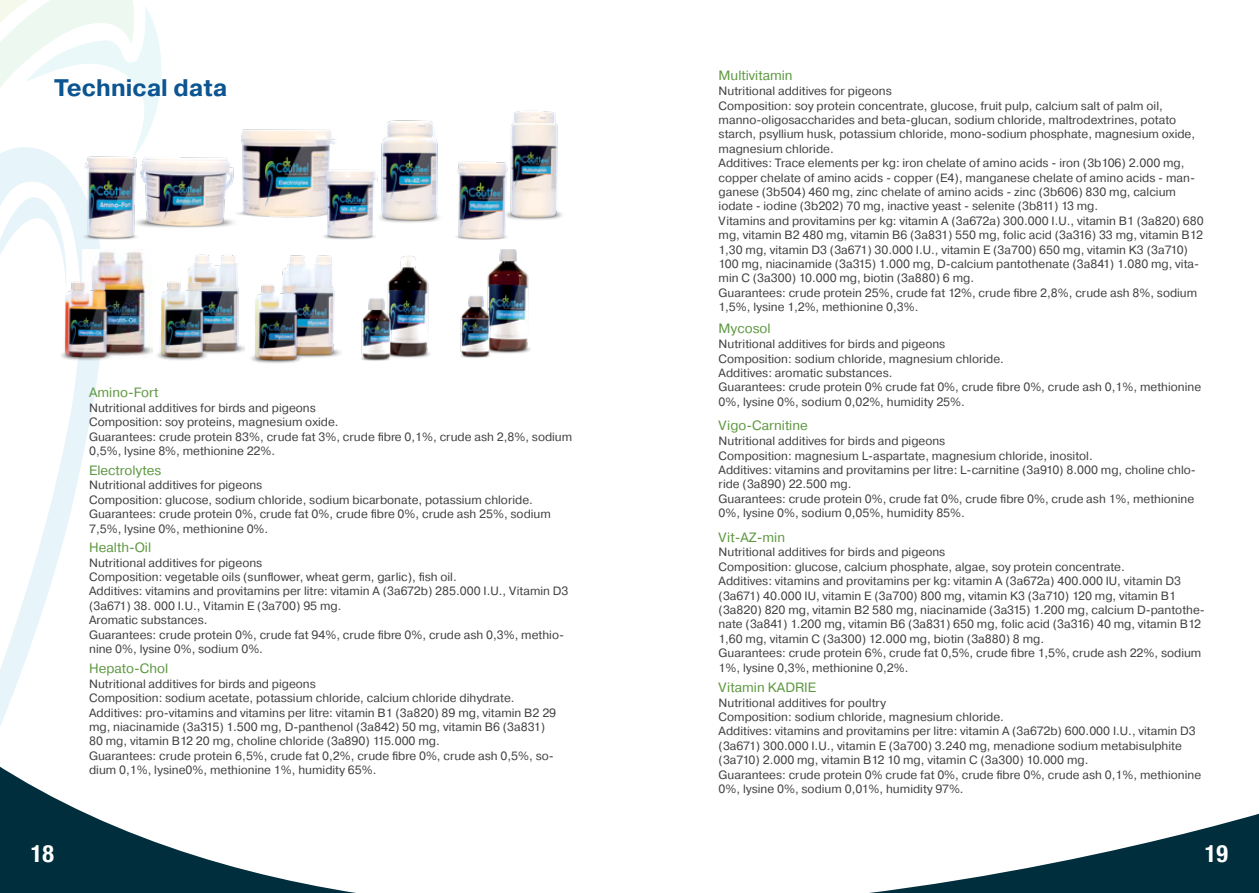
<style>
.page{position:relative;width:1259px;height:893px;background:#fff}
.page>*{position:absolute;margin:0;border:0;box-sizing:border-box;transform-origin:0 0}
.t1{font:700 24px "Pragmatica";color:#0c5591}
.t2{font:700 condensed 24px "Helvetica Neue";color:#fff}
.t3{font:13.5px "Pragmatica";color:#5e9842}
.t4{font:12px/14.4px "Pragmatica";color:#414042}
</style>
<div class="page">
<svg style="left:0;top:368px;width:99px;height:358px"></svg>
<svg style="left:0;top:0;width:162px;height:272px"></svg>
<svg style="left:0;top:766px;width:1259px;height:127px"></svg>
<img style="left:240px;top:129px;width:95px;height:89px">
<img style="left:126px;top:124px;width:114px;height:110px">
<img style="left:381px;top:120px;width:59px;height:103px">
<img style="left:510px;top:111px;width:52px;height:109px">
<img style="left:80px;top:150px;width:60px;height:96px">
<img style="left:316px;top:163px;width:69px;height:76px">
<img style="left:456px;top:160px;width:59px;height:80px">
<img style="left:83px;top:249px;width:70px;height:107px">
<img style="left:188px;top:254px;width:57px;height:100px">
<img style="left:282px;top:255px;width:60px;height:103px">
<img style="left:395px;top:256px;width:35px;height:102px">
<img style="left:492px;top:249px;width:39px;height:105px">
<img style="left:61px;top:272px;width:61px;height:96px">
<img style="left:151px;top:272px;width:67px;height:88px">
<img style="left:251px;top:275px;width:61px;height:88px">
<img style="left:361px;top:275px;width:49px;height:86px">
<img style="left:460px;top:272px;width:49px;height:86px">
<h1 class="t1" style="left:54px;top:72px;width:175px">Technical data</h1>
<p class="t3" style="left:89px;top:384px;width:71px">Amino-Fort</p>
<p class="t4" style="left:89px;top:401px;width:485px">Nutritional additives for birds and pigeons<br>Composition: soy proteins, magnesium oxide.<br>Guarantees: crude protein 83%, crude fat 3%, crude fibre 0,1%, crude ash 2,8%, sodium 0,5%, lysine 8%, methionine 22%.</p>
<p class="t4" style="left:89px;top:478px;width:463px">Nutritional additives for pigeons<br>Composition: glucose, sodium chloride, sodium bicarbonate, potassium chloride.<br>Guarantees: crude protein 0%, crude fat 0%, crude fibre 0%, crude ash 25%, sodium 7,5%, lysine 0%, methionine 0%.</p>
<p class="t4" style="left:89px;top:555px;width:481px">Nutritional additives for pigeons<br>Composition: vegetable oils (sunflower, wheat germ, garlic), fish oil.<br>Additives: vitamins and provitamins per litre: vitamin A (3a672b) 285.000 I.U., Vitamin D3 (3a671) 38. 000 I.U., Vitamin E (3a700) 95 mg.<br>Aromatic substances.<br>Guarantees: crude protein 0%, crude fat 94%, crude fibre 0%, crude ash 0,3%, methio&shy;nine 0%, lysine 0%, sodium 0%.</p>
<p class="t4" style="left:89px;top:677px;width:468px">Nutritional additives for birds and pigeons<br>Composition: sodium acetate, potassium chloride, calcium chloride dihydrate.<br>Additives: pro-vitamins and vitamins per litre: vitamin B1 (3a820) 89 mg, vitamin B2 29 mg, niacinamide (3a315) 1.500 mg, D-panthenol (3a842) 50 mg, vitamin B6 (3a831)<br>80 mg, vitamin B12 20 mg, choline chloride (3a890) 115.000 mg.<br>Guarantees: crude protein 6,5%, crude fat 0,2%, crude fibre 0%, crude ash 0,5%, so&shy;dium 0,1%, lysine0%, methionine 1%, humidity 65%.</p>
<p class="t3" style="left:89px;top:462px;width:74px">Electrolytes</p>
<p class="t3" style="left:89px;top:539px;width:64px">Health-Oil</p>
<p class="t3" style="left:89px;top:660px;width:81px">Hepato-Chol</p>
<p class="t3" style="left:718px;top:67px;width:76px">Multivitamin</p>
<p class="t4" style="left:718px;top:84px;width:487px">Nutritional additives for pigeons<br>Composition: soy protein concentrate, glucose, fruit pulp, calcium salt of palm oil, manno-oligosaccharides and beta-glucan, sodium chloride, maltrodextrines, potato starch, psyllium husk, potassium chloride, mono-sodium phosphate, magnesium oxide, magnesium chloride.<br>Additives: Trace elements per kg: iron chelate of amino acids - iron (3b106) 2.000 mg, copper chelate of amino acids - copper (E4), manganese chelate of amino acids - man&shy;ganese (3b504) 460 mg, zinc chelate of amino acids - zinc (3b606) 830 mg, calcium iodate - iodine (3b202) 70 mg, inactive yeast - selenite (3b811) 13 mg.<br>Vitamins and provitamins per kg: vitamin A (3a672a) 300.000 I.U., vitamin B1 (3a820) 680 mg, vitamin B2 480 mg, vitamin B6 (3a831) 550 mg, folic acid (3a316) 33 mg, vitamin B12<br>1,30 mg, vitamin D3 (3a671) 30.000 I.U., vitamin E (3a700) 650 mg, vitamin K3 (3a710)<br>100 mg, niacinamide (3a315) 1.000 mg, D-calcium pantothenate (3a841) 1.080 mg, vita&shy;min C (3a300) 10.000 mg, biotin (3a880) 6 mg.<br>Guarantees: crude protein 25%, crude fat 12%, crude fibre 2,8%, crude ash 8%, sodium 1,5%, lysine 1,2%, methionine 0,3%.</p>
<p class="t3" style="left:718px;top:320px;width:53px">Mycosol</p>
<p class="t4" style="left:718px;top:337px;width:484px">Nutritional additives for birds and pigeons<br>Composition: sodium chloride, magnesium chloride.<br>Additives: aromatic substances.<br>Guarantees: crude protein 0% crude fat 0%, crude fibre 0%, crude ash 0,1%, methionine 0%, lysine 0%, sodium 0,02%, humidity 25%.</p>
<p class="t4" style="left:718px;top:434px;width:479px">Nutritional additives for birds and pigeons<br>Composition: magnesium L-aspartate, magnesium chloride, inositol.<br>Additives: vitamins and provitamins per litre: L-carnitine (3a910) 8.000 mg, choline chlo&shy;ride (3a890) 22.500 mg.<br>Guarantees: crude protein 0%, crude fat 0%, crude fibre 0%, crude ash 1%, methionine 0%, lysine 0%, sodium 0,05%, humidity 85%.</p>
<p class="t4" style="left:718px;top:545px;width:488px">Nutritional additives for birds and pigeons<br>Composition: glucose, calcium phosphate, algae, soy protein concentrate.<br>Additives: vitamins and provitamins per kg: vitamin A (3a672a) 400.000 IU, vitamin D3 (3a671) 40.000 IU, vitamin E (3a700) 800 mg, vitamin K3 (3a710) 120 mg, vitamin B1 (3a820) 820 mg, vitamin B2 580 mg, niacinamide (3a315) 1.200 mg, calcium D-pantothe&shy;nate (3a841) 1.200 mg, vitamin B6 (3a831) 650 mg, folic acid (3a316) 40 mg, vitamin B12<br>1,60 mg, vitamin C (3a300) 12.000 mg, biotin (3a880) 8 mg.<br>Guarantees: crude protein 6%, crude fat 0,5%, crude fibre 1,5%, crude ash 22%, sodium 1%, lysine 0,3%, methionine 0,2%.</p>
<p class="t4" style="left:718px;top:696px;width:484px">Nutritional additives for poultry<br>Composition: sodium chloride, magnesium chloride.<br>Additives: vitamins and provitamins per litre: vitamin A (3a672b) 600.000 I.U., vitamin D3 (3a671) 300.000 I.U., vitamin E (3a700) 3.240 mg, menadione sodium metabisulphite (3a710) 2.000 mg, vitamin B12 10 mg, vitamin C (3a300) 10.000 mg.<br>Guarantees: crude protein 0% crude fat 0%, crude fibre 0%, crude ash 0,1%, methionine 0%, lysine 0%, sodium 0,01%, humidity 97%.</p>
<p class="t3" style="left:718px;top:417px;width:91px">Vigo-Carnitine</p>
<p class="t3" style="left:718px;top:529px;width:68px">Vit-AZ-min</p>
<p class="t3" style="left:718px;top:679px;width:99px">Vitamin KADRIE</p>
<h1 class="t2" style="left:31px;top:839px;width:25px">18</h1>
<h1 class="t2" style="left:1205px;top:839px;width:25px">19</h1>
</div>
